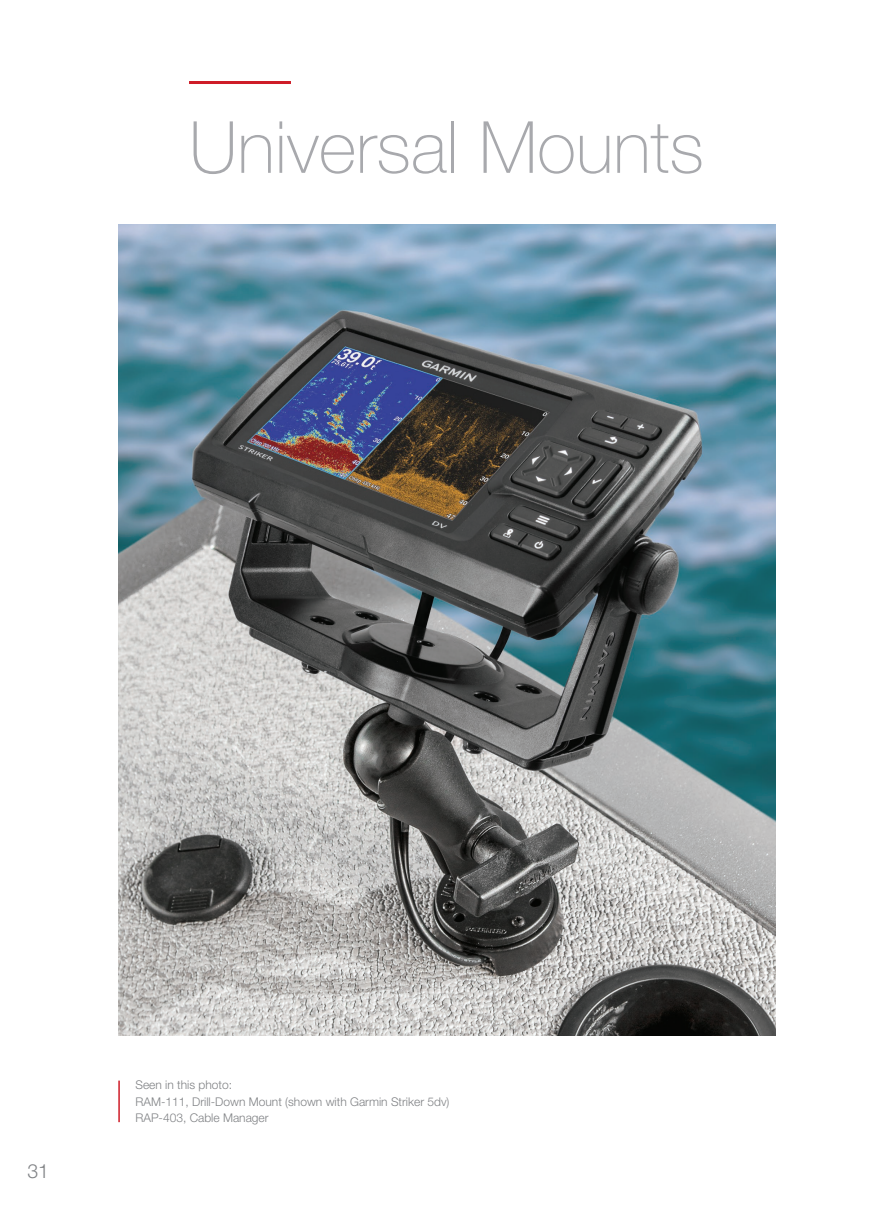
<style>
.page{position:relative;width:893px;height:1212px;background:#fff}
.page>*{position:absolute;margin:0;border:0;box-sizing:border-box;transform-origin:0 0}
.t1{font:100 72px "Helvetica Neue LT Std";color:#a8a9ad}
.t2{font:300 19.5px "Helvetica Neue LT Std";color:#808285}
.Product_Header{font:300 12px "Helvetica Neue LT Std";color:#808285}
</style>
<div class="page">
<img style="left:118px;top:224px;width:657px;height:812px">
<hr style="left:118px;top:1080px;width:2px;height:42px;background:#ce1c27">
<hr style="left:189px;top:81px;width:102px;height:3px;background:#ce1c27">
<p class="t1" style="left:189px;top:106px;width:516px">Universal Mounts</p>
<h2 class="t2" style="left:27px;top:1159px;width:23px">31</h2>
<p class="Product_Header" style="left:135px;top:1077px;width:98px">Seen in this photo:</p>
<p class="Product_Header" style="left:135px;top:1094px;width:316px">RAM-111, Drill-Down Mount (shown with Garmin Striker 5dv)</p>
<p class="Product_Header" style="left:135px;top:1110px;width:135px">RAP-403, Cable Manager</p>
</div>
